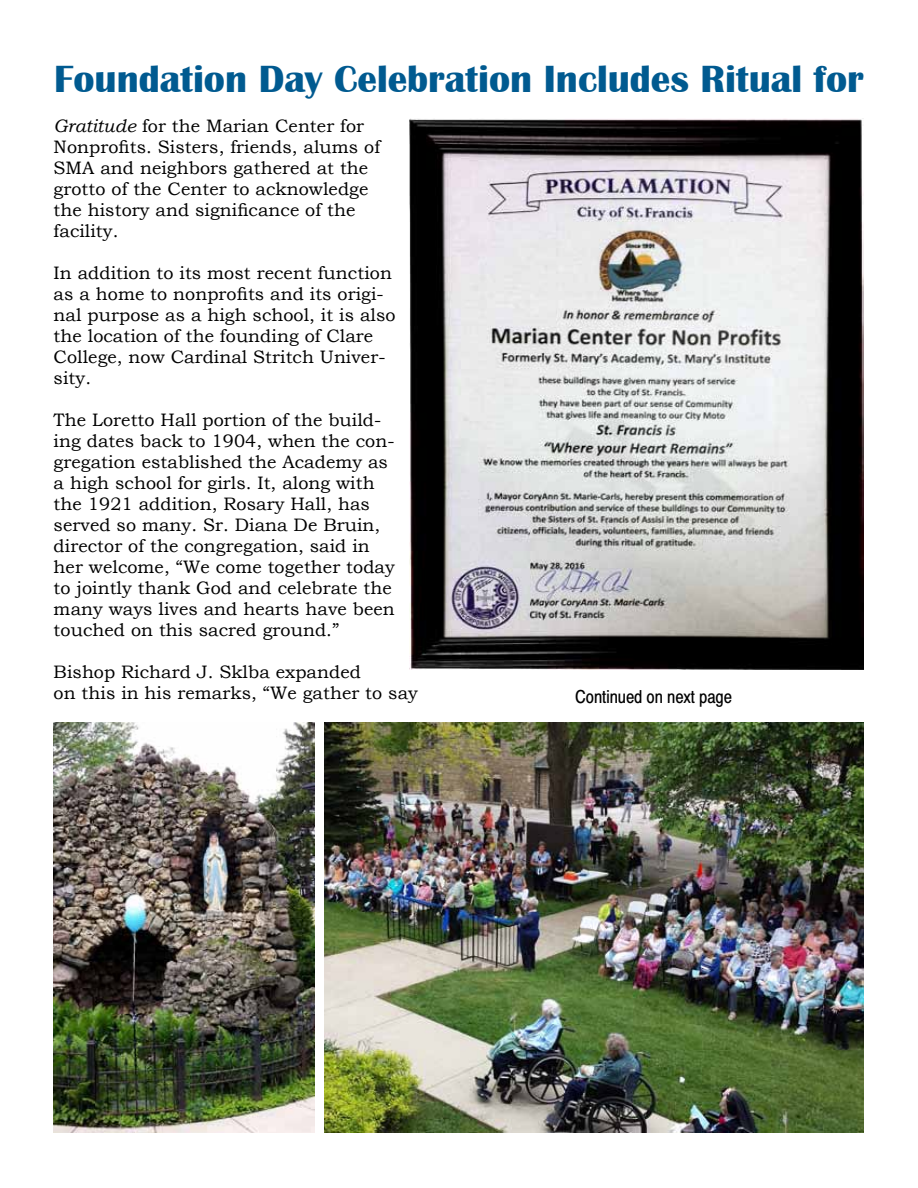
<style>
.page{position:relative;width:918px;height:1188px;background:#fff}
.page>*{position:absolute;margin:0;border:0;box-sizing:border-box;transform-origin:0 0}
.t1{font:700 39px "Britannic";color:#005a90}
.t2{font:18px/21px "Bookman Old Style";letter-spacing:.005em;color:#000}
.t3{font:18px "Swiss 721 Narrow SWAA";color:#000}
.s1{font-style:italic}
</style>
<div class="page">
<img style="left:410px;top:119px;width:454px;height:551px">
<img style="left:54px;top:722px;width:260px;height:411px">
<img style="left:324px;top:722px;width:540px;height:411px">
<h1 class="t1" style="left:54px;top:57px;width:811px">Foundation Day Celebration Includes Ritual for</h1>
<p class="t2" style="left:54px;top:115px;width:328px"><span class="s1">Gratitude</span> for the Marian Center for<br>Nonprofits. Sisters, friends, alums of<br>SMA and neighbors gathered at the grotto of the Center to acknowledge the history and significance of the facility.</p>
<p class="t2" style="left:54px;top:262px;width:343px">In addition to its most recent function as a home to nonprofits and its origi&shy;nal purpose as a high school, it is also the location of the founding of Clare<br>College, now Cardinal Stritch Univer&shy;sity.</p>
<p class="t2" style="left:54px;top:409px;width:343px">The Loretto Hall portion of the build&shy;ing dates back to 1904, when the con&shy;gregation established the Academy as a high school for girls. It, along with the 1921 addition, Rosary Hall, has served so many. Sr. Diana De Bruin, director of the congregation, said in her welcome, “We come together today to jointly thank God and celebrate the many ways lives and hearts have been touched on this sacred ground.”</p>
<p class="t2" style="left:54px;top:661px;width:366px">Bishop Richard J. Sklba expanded<br>on this in his remarks, “We gather to say</p>
<p class="t3" style="left:575px;top:685px;width:158px">Continued on next page</p>
</div>
